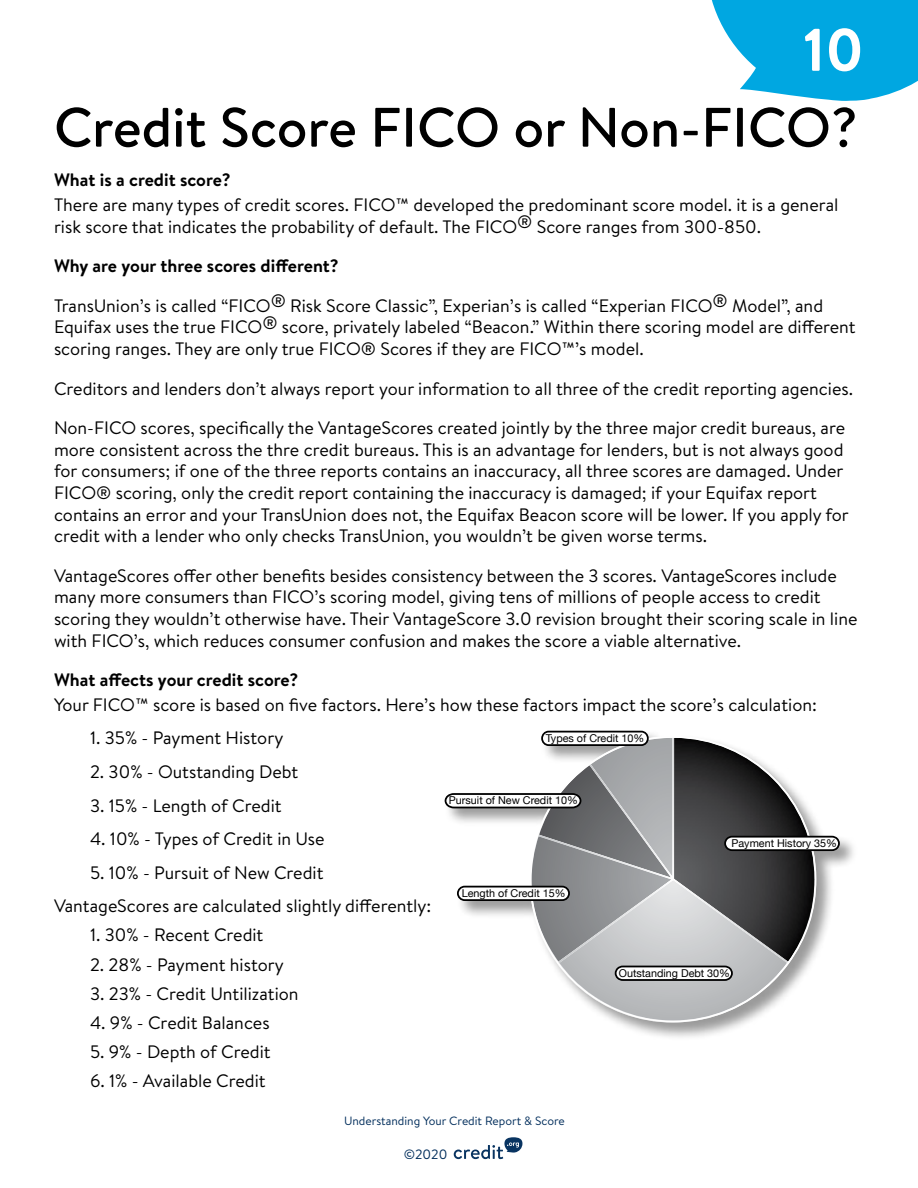
<style>
.page{position:relative;width:918px;height:1188px;background:#fff}
.page>*{position:absolute;margin:0;border:0;box-sizing:border-box;transform-origin:0 0}
.t1{font:700 60px "Brandon Text";color:#fff}
.t2{font:500 55.5px "Brandon Text";color:#000}
.t3{font:18px/21.6px "Brandon Text";color:#000}
.t4{font:700 18px "Brandon Text";color:#000}
.t5{font:13.5px "Brandon Text";color:#002d5b}
.t6{font:12px "Brandon Text";color:#002d5b}
.t7{font:10.8px "Helvetica Neue";color:#000}
</style>
<div class="page">
<svg style="left:711px;top:0;width:207px;height:101px"></svg>
<svg style="left:454px;top:1137px;width:68px;height:22px"></svg>
<svg style="left:445px;top:731px;width:395px;height:306px"></svg>
<h1 class="t1" style="left:803px;top:8px;width:62px">10</h1>
<h2 class="t2" style="left:54px;top:89px;width:805px">Credit Score FICO or Non-FICO?</h2>
<p class="t4" style="left:54px;top:168px;width:178px">What is a credit score?</p>
<p class="t3" style="left:54px;top:193px;width:786px">There are many types of credit scores. FICO™ developed the predominant score model. it is a general risk score that indicates the probability of default. The FICO® Score ranges from 300-850.</p>
<p class="t4" style="left:54px;top:253px;width:286px">Why are your three scores different?</p>
<p class="t3" style="left:54px;top:294px;width:803px">TransUnion’s is called “FICO® Risk Score Classic”, Experian’s is called “Experian FICO® Model”, and<br>Equifax uses the true FICO® score, privately labeled “Beacon.” Within there scoring model are different scoring ranges. They are only true FICO® Scores if they are FICO™’s model.</p>
<p class="t3" style="left:54px;top:368px;width:801px;line-height:39.6px">Creditors and lenders don’t always report your information to all three of the credit reporting agencies.<br>Non-FICO scores, specifically the VantageScores created jointly by the three major credit bureaus, are</p>
<p class="t3" style="left:54px;top:438px;width:796px">more consistent across the thre credit bureaus. This is an advantage for lenders, but is not always good for consumers; if one of the three reports contains an inaccuracy, all three scores are damaged. Under FICO® scoring, only the credit report containing the inaccuracy is damaged; if your Equifax report contains an error and your TransUnion does not, the Equifax Beacon score will be lower. If you apply for credit with a lender who only checks TransUnion, you wouldn’t be given worse terms.</p>
<p class="t3" style="left:54px;top:564px;width:805px">VantageScores offer other benefits besides consistency between the 3 scores. VantageScores include many more consumers than FICO’s scoring model, giving tens of millions of people access to credit scoring they wouldn’t otherwise have. Their VantageScore 3.0 revision brought their scoring scale in line with FICO’s, which reduces consumer confusion and makes the score a viable alternative.</p>
<p class="t4" style="left:54px;top:667px;width:246px">What affects your credit score?</p>
<p class="t3" style="left:54px;top:693px;width:764px">Your FICO™ score is based on five factors. Here’s how these factors impact the score’s calculation:</p>
<p class="t3" style="left:90px;top:727px;width:195px">1. 35% - Payment History</p>
<p class="t3" style="left:90px;top:760px;width:210px">2. 30% - Outstanding Debt</p>
<p class="t3" style="left:90px;top:794px;width:193px">3. 15% - Length of Credit</p>
<p class="t3" style="left:90px;top:827px;width:236px">4. 10% - Types of Credit in Use</p>
<p class="t3" style="left:54px;top:855px;width:379px;line-height:33.6px;text-indent:36px">5. 10% - Pursuit of New Credit<br>VantageScores are calculated slightly differently:</p>
<p class="t3" style="left:90px;top:924px;width:175px">1. 30% - Recent Credit</p>
<p class="t3" style="left:90px;top:953px;width:195px">2. 28% - Payment history</p>
<p class="t3" style="left:90px;top:982px;width:210px">3. 23% - Credit Untilization</p>
<p class="t3" style="left:90px;top:1011px;width:181px">4. 9% - Credit Balances</p>
<p class="t3" style="left:90px;top:1040px;width:182px">5. 9% - Depth of Credit</p>
<p class="t3" style="left:90px;top:1069px;width:177px">6. 1% - Available Credit</p>
<p class="t7" style="left:546px;top:730px;width:100px">Types of Credit 10%</p>
<p class="t7" style="left:449px;top:793px;width:131px">Pursuit of New Credit 10%</p>
<p class="t7" style="left:731px;top:835px;width:107px">Payment History 35%</p>
<p class="t7" style="left:462px;top:885px;width:105px">Length of Credit 15%</p>
<p class="t7" style="left:619px;top:965px;width:113px">Outstanding Debt 30%</p>
<p class="t6" style="left:344px;top:1112px;width:222px">Understanding Your Credit Report &amp; Score</p>
<p class="t5" style="left:404px;top:1145px;width:45px">©2020</p>
</div>
